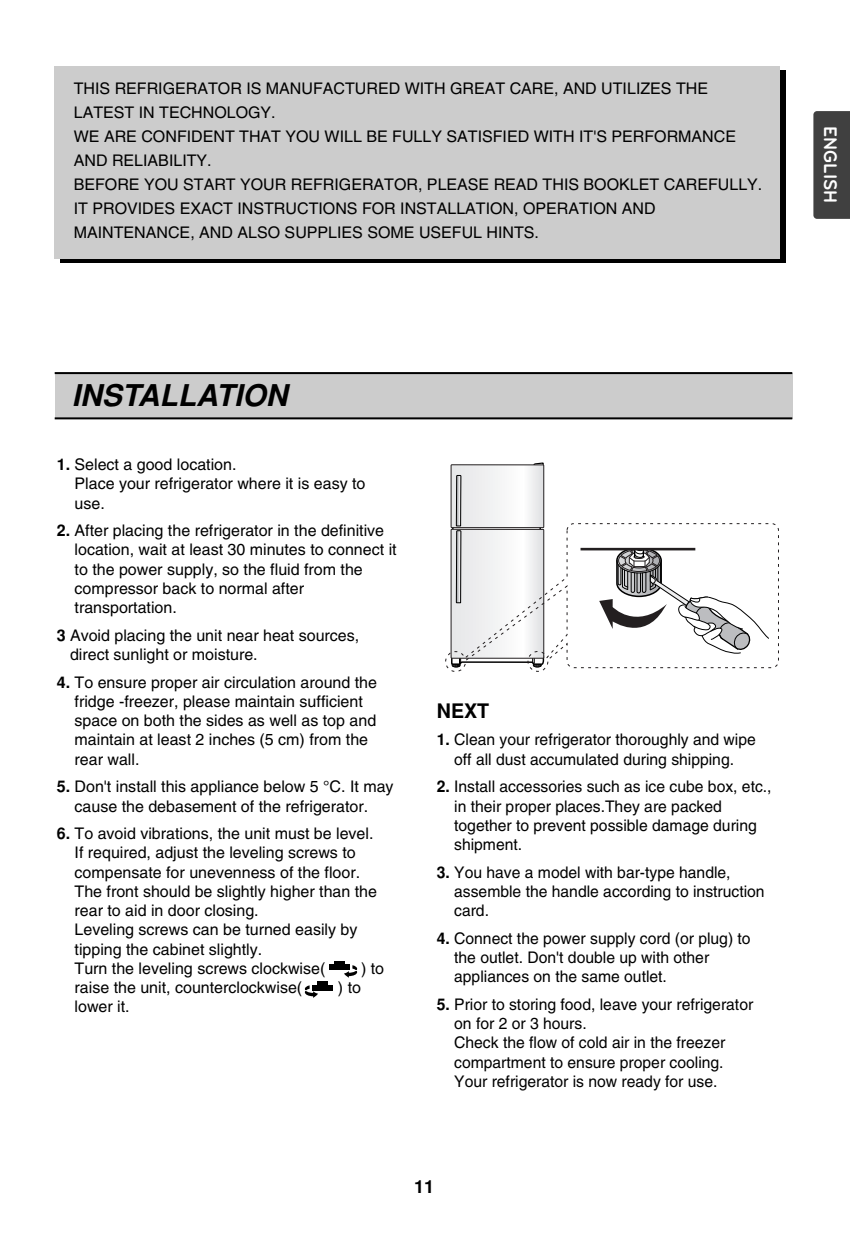
<style>
.page{position:relative;width:850px;height:1246px;background:#fff}
.page>*{position:absolute;margin:0;border:0;box-sizing:border-box;transform-origin:0 0}
.t1{font:italic 700 30px "Helvetica";color:#000}
.t2{font:700 20px "Helvetica";color:#000}
.t3{font:700 19px "Bryant LG";color:#fff;scale:.95 1}
.t4{font:700 18px "Helvetica";color:#000}
.t5{font:16px/19.2px "Helvetica";color:#000}
.s1{font-weight:700}
</style>
<div class="page">
<svg style="left:445px;top:522px;width:334px;height:150px"></svg>
<svg style="left:450px;top:462px;width:94px;height:205px"></svg>
<div style="left:55px;top:373px;width:737px;height:45px;background:#ccc"></div>
<hr style="left:55px;top:372px;width:737px;height:2px;background:#000">
<hr style="left:55px;top:417px;width:737px;height:2px;background:#000">
<div style="left:813px;top:111px;width:36px;height:108px;background:#404040"></div>
<svg style="left:60px;top:70px;width:725px;height:193px;background:#202020"></svg>
<div style="left:55px;top:66px;width:725px;height:192px;background:#ccc"></div>
<svg style="left:305px;top:985px;width:13px;height:12px"></svg>
<div style="left:312px;top:984px;width:20px;height:6px;background:#000"></div>
<div style="left:317px;top:981px;width:10px;height:6px;background:#000"></div>
<svg style="left:344px;top:965px;width:13px;height:12px"></svg>
<div style="left:329px;top:964px;width:21px;height:6px;background:#000"></div>
<div style="left:334px;top:961px;width:11px;height:6px;background:#000"></div>
<p class="t5" style="left:74px;top:78px;width:690px;line-height:24px">THIS REFRIGERATOR IS MANUFACTURED WITH GREAT CARE, AND UTILIZES THE LATEST IN TECHNOLOGY.<br>WE ARE CONFIDENT THAT YOU WILL BE FULLY SATISFIED WITH IT'S PERFORMANCE AND RELIABILITY.<br>BEFORE YOU START YOUR REFRIGERATOR, PLEASE READ THIS BOOKLET CAREFULLY.<br>IT PROVIDES EXACT INSTRUCTIONS FOR INSTALLATION, OPERATION AND MAINTENANCE, AND ALSO SUPPLIES SOME USEFUL HINTS.</p>
<p class="t3" style="left:837px;top:126px;width:82px;rotate:90deg">ENGLISH</p>
<h1 class="t1" style="left:72px;top:385px;width:217px">INSTALLATION</h1>
<p class="t5" style="left:74px;top:456px;width:292px;text-indent:-18px"><span class="s1">1.</span> Select a good location.<br>Place your refrigerator where it is easy to use.</p>
<p class="t5" style="left:74px;top:522px;width:323px;text-indent:-18px"><span class="s1">2.</span> After placing the refrigerator in the definitive location, wait at least 30 minutes to connect it to the power supply, so the fluid from the compressor back to normal after transportation.</p>
<p class="t5" style="left:70px;top:627px;width:290px;text-indent:-13px"><span class="s1">3</span> Avoid placing the unit near heat sources, direct sunlight or moisture.</p>
<p class="t5" style="left:74px;top:674px;width:304px;text-indent:-18px"><span class="s1">4.</span> To ensure proper air circulation around the fridge -freezer, please maintain sufficient space on both the sides as well as top and maintain at least 2 inches (5 cm) from the rear wall.</p>
<p class="t5" style="left:57px;top:778px;width:338px;text-align:center"><span class="s1">5.</span> Don't install this appliance below 5 °C. It may cause the debasement of the refrigerator.</p>
<p class="t5" style="left:74px;top:825px;width:304px;text-indent:-18px"><span class="s1">6.</span> To avoid vibrations, the unit must be level.<br>If required, adjust the leveling screws to compensate for unevenness of the floor.<br>The front should be slightly higher than the rear to aid in door closing.<br>Leveling screws can be turned easily by tipping the cabinet slightly.<br>Turn the leveling screws clockwise(</p>
<p class="t5" style="left:361px;top:959px;width:25px">) to</p>
<p class="t5" style="left:74px;top:979px;width:229px">raise the unit, counterclockwise(</p>
<p class="t5" style="left:338px;top:979px;width:25px">) to</p>
<p class="t5" style="left:74px;top:998px;width:57px">lower it.</p>
<p class="t2" style="left:437px;top:703px;width:54px">NEXT</p>
<p class="t5" style="left:437px;top:731px;width:320px;text-align:center"><span class="s1">1.</span> Clean your refrigerator thoroughly and wipe off all dust accumulated during shipping.</p>
<p class="t5" style="left:454px;top:778px;width:319px;text-indent:-17px"><span class="s1">2.</span> Install accessories such as ice cube box, etc., in their proper places.They are packed together to prevent possible damage during shipment.</p>
<p class="t5" style="left:454px;top:864px;width:312px;text-indent:-17px"><span class="s1">3.</span> You have a model with bar-type handle, assemble the handle according to instruction card.</p>
<p class="t5" style="left:454px;top:930px;width:298px;text-indent:-17px"><span class="s1">4.</span> Connect the power supply cord (or plug) to the outlet. Don't double up with other appliances on the same outlet.</p>
<p class="t5" style="left:454px;top:996px;width:300px;text-indent:-17px"><span class="s1">5.</span> Prior to storing food, leave your refrigerator on for 2 or 3 hours.<br>Check the flow of cold air in the freezer compartment to ensure proper cooling.<br>Your refrigerator is now ready for use.</p>
<p class="t4" style="left:414px;top:1179px;width:22px">11</p>
</div>
